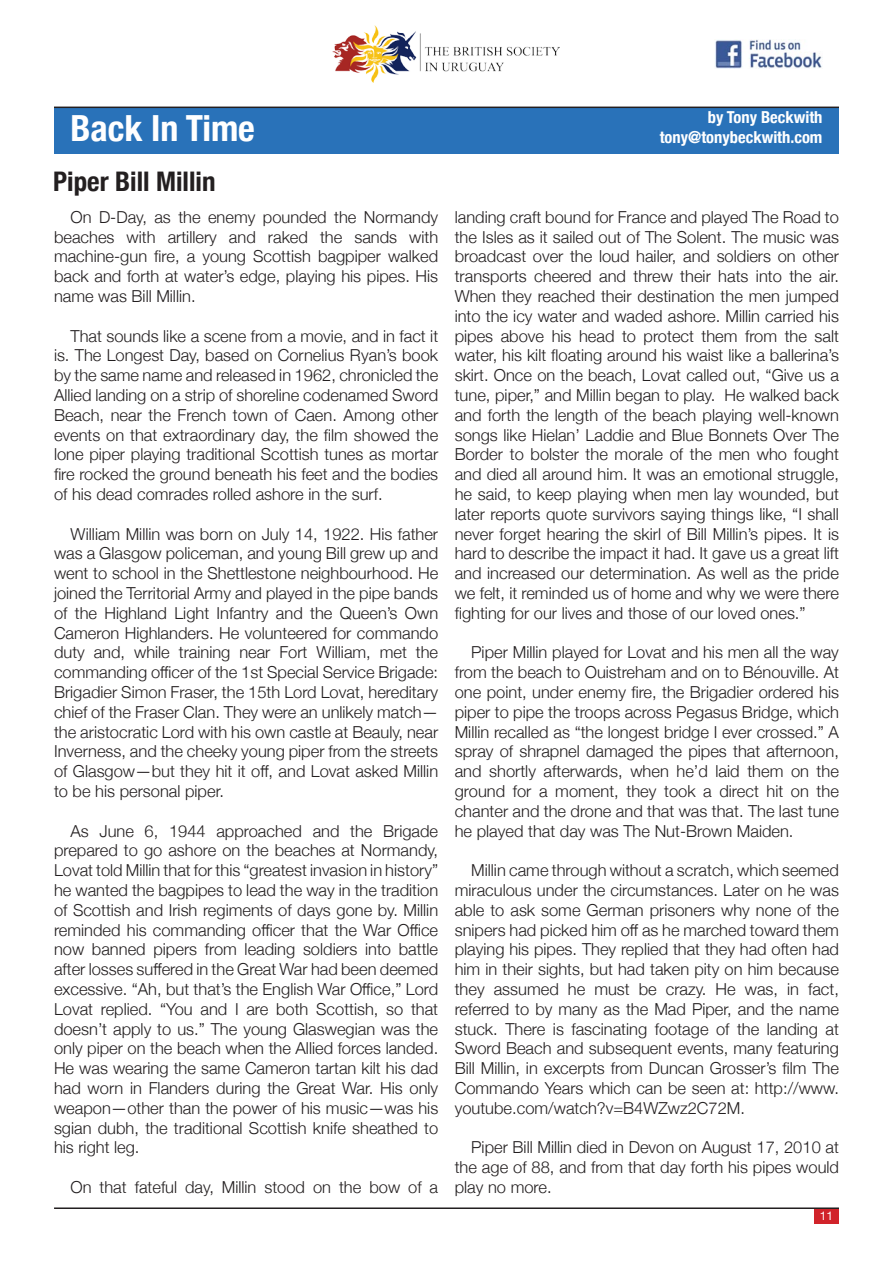
<style>
.page{position:relative;width:893px;height:1263px;background:#fff}
.page>*{position:absolute;margin:0;border:0;box-sizing:border-box;transform-origin:0 0}
.RegularTitleWhite{font:700 condensed 36px "Helvetica Neue";color:#fff}
.ColumnTitle{font:700 condensed 27px "Helvetica Neue";color:#231f20}
.NormalContent{font:300 16.5px/19.8px "Helvetica Neue";color:#231f20;text-align:justify}
.ContributorWhite{font:700 condensed 16.5px "Helvetica Neue";color:#fff}
.t1{font:12px "Helvetica Neue";color:#fff}
</style>
<div class="page">
<hr style="left:54px;top:1207px;width:785px;height:2px;background:#231f20">
<div style="left:54px;top:108px;width:785px;height:45px;background:#2972b9"></div>
<img style="left:332px;top:25px;width:227px;height:58px">
<hr style="left:54px;top:107px;width:785px;height:1px;background:#231f20">
<div style="left:814px;top:1209px;width:25px;height:15px;background:#d1232a"></div>
<img style="left:715px;top:40px;width:108px;height:28px">
<p class="RegularTitleWhite" style="left:70px;top:98px;width:186px">Back In Time</p>
<p class="ContributorWhite" style="left:708px;top:104px;width:116px">by Tony Beckwith</p>
<p class="ContributorWhite" style="left:660px;top:123px;width:164px">tony@tonybeckwith.com</p>
<p class="ColumnTitle" style="left:53px;top:159px;width:164px">Piper Bill Millin</p>
<p class="NormalContent" style="left:54px;top:206px;width:386px;text-indent:16px">On D-Day, as the enemy pounded the Normandy beaches with artillery and raked the sands with machine-gun fire, a young Scottish bagpiper walked back and forth at water’s edge, playing his pipes. His name was Bill Millin.</p>
<p class="NormalContent" style="left:54px;top:325px;width:386px;text-indent:16px">That sounds like a scene from a movie, and in fact it is. The Longest Day, based on Cornelius Ryan’s book by the same name and released in 1962, chronicled the Allied landing on a strip of shoreline codenamed Sword Beach, near the French town of Caen. Among other events on that extraordinary day, the film showed the lone piper playing traditional Scottish tunes as mortar fire rocked the ground beneath his feet and the bodies of his dead comrades rolled ashore in the surf.</p>
<p class="NormalContent" style="left:54px;top:523px;width:386px;text-indent:16px">William Millin was born on July 14, 1922. His father was a Glasgow policeman, and young Bill grew up and went to school in the Shettlestone neighbourhood. He joined the Territorial Army and played in the pipe bands of the Highland Light Infantry and the Queen’s Own Cameron Highlanders. He volunteered for commando duty and, while training near Fort William, met the commanding officer of the 1st Special Service Brigade:<br>Brigadier Simon Fraser, the 15th Lord Lovat, hereditary chief of the Fraser Clan. They were an unlikely match— the aristocratic Lord with his own castle at Beauly, near Inverness, and the cheeky young piper from the streets of Glasgow—but they hit it off, and Lovat asked Millin to be his personal piper.</p>
<p class="NormalContent" style="left:54px;top:820px;width:386px;text-indent:16px">As June 6, 1944 approached and the Brigade prepared to go ashore on the beaches at Normandy, Lovat told Millin that for this “greatest invasion in history” he wanted the bagpipes to lead the way in the tradition of Scottish and Irish regiments of days gone by. Millin reminded his commanding officer that the War Office now banned pipers from leading soldiers into battle after losses suffered in the Great War had been deemed excessive. “Ah, but that’s the English War Office,” Lord Lovat replied. “You and I are both Scottish, so that doesn’t apply to us.” The young Glaswegian was the only piper on the beach when the Allied forces landed.<br>He was wearing the same Cameron tartan kilt his dad had worn in Flanders during the Great War. His only weapon—other than the power of his music—was his sgian dubh, the traditional Scottish knife sheathed to his right leg.</p>
<p class="NormalContent" style="left:70px;top:1176px;width:369px">On that fateful day, Millin stood on the bow of a</p>
<p class="NormalContent" style="left:455px;top:206px;width:386px">landing craft bound for France and played The Road to the Isles as it sailed out of The Solent. The music was broadcast over the loud hailer, and soldiers on other transports cheered and threw their hats into the air.<br>When they reached their destination the men jumped into the icy water and waded ashore. Millin carried his pipes above his head to protect them from the salt water, his kilt floating around his waist like a ballerina’s skirt. Once on the beach, Lovat called out, “Give us a tune, piper,” and Millin began to play. He walked back and forth the length of the beach playing well-known songs like Hielan’ Laddie and Blue Bonnets Over The Border to bolster the morale of the men who fought and died all around him. It was an emotional struggle, he said, to keep playing when men lay wounded, but later reports quote survivors saying things like, “I shall never forget hearing the skirl of Bill Millin’s pipes. It is hard to describe the impact it had. It gave us a great lift and increased our determination. As well as the pride we felt, it reminded us of home and why we were there fighting for our lives and those of our loved ones.”</p>
<p class="NormalContent" style="left:455px;top:642px;width:386px;text-indent:16px">Piper Millin played for Lovat and his men all the way from the beach to Ouistreham and on to Bénouville. At one point, under enemy fire, the Brigadier ordered his piper to pipe the troops across Pegasus Bridge, which Millin recalled as “the longest bridge I ever crossed.” A spray of shrapnel damaged the pipes that afternoon, and shortly afterwards, when he’d laid them on the ground for a moment, they took a direct hit on the chanter and the drone and that was that. The last tune he played that day was The Nut-Brown Maiden.</p>
<p class="NormalContent" style="left:455px;top:859px;width:386px;text-indent:16px">Millin came through without a scratch, which seemed miraculous under the circumstances. Later on he was able to ask some German prisoners why none of the snipers had picked him off as he marched toward them playing his pipes. They replied that they had often had him in their sights, but had taken pity on him because they assumed he must be crazy. He was, in fact, referred to by many as the Mad Piper, and the name stuck. There is fascinating footage of the landing at Sword Beach and subsequent events, many featuring Bill Millin, in excerpts from Duncan Grosser’s film The Commando Years which can be seen at: http://www. youtube.com/watch?v=B4WZwz2C72M.</p>
<p class="NormalContent" style="left:455px;top:1137px;width:386px;text-indent:16px">Piper Bill Millin died in Devon on August 17, 2010 at the age of 88, and from that day forth his pipes would play no more.</p>
<p class="t1" style="left:820px;top:1207px;width:15px">11</p>
</div>
